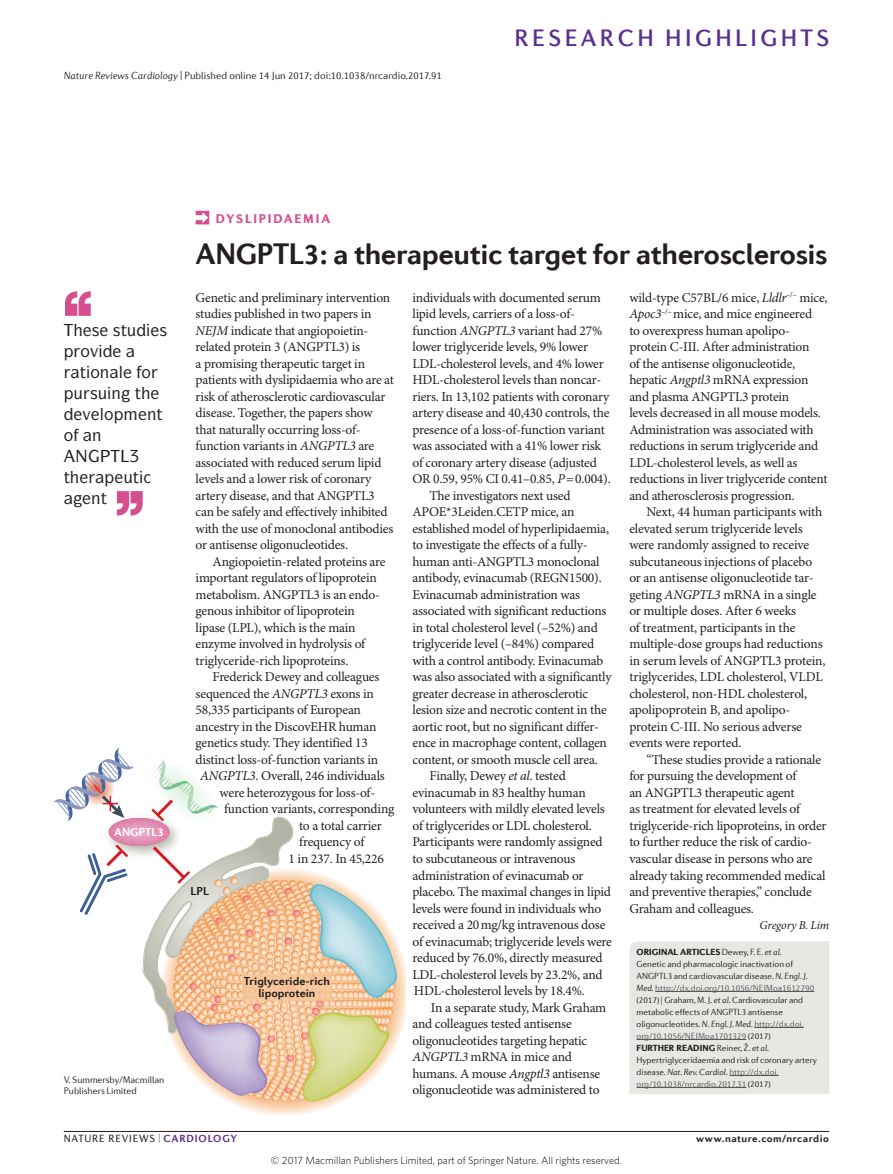
<style>
.page{position:relative;width:893px;height:1174px;background:#fff}
.page>*{position:absolute;margin:0;border:0;box-sizing:border-box;transform-origin:0 0}
.Title_small{font:700 30px "Diverda Sans Com";letter-spacing:-.015em;color:#231f20}
.t1{font:500 24px "Diverda Sans Com";letter-spacing:.14em;color:#5b2e91}
.Pull_quote{font:500 16.5px "ITC Symbol Std";color:#231f20}
.Body_text{font:13.5px/16.5px "Minion Pro";letter-spacing:-.015em;color:#231f20}
.Body_first{font:13.5px/16.5px "Minion Pro";letter-spacing:-.015em;color:#231f20}
.Strapline{font:900 12.75px "Diverda Sans Com";letter-spacing:.14em;color:#d54f90}
.Author{font:italic 12px "Minion Pro";letter-spacing:-.015em;color:#231f20}
.t2{font:700 11.7px/12px "Diverda Sans Com";color:#231f20;text-align:center}
.t3{font:700 11.7px "Diverda Sans Com";color:#fff}
.t4{font:300 10.5px "Diverda Sans Com";color:#231f20}
.t5{font:300 10.5px "Whitney";color:#000}
.t6{font:10.5px "Diverda Sans Com";letter-spacing:.075em;color:#231f20}
.t7{font:700 10.5px "Diverda Sans Com";letter-spacing:.045em;color:#231f20}
.Credit_line{font:300 9.75px/11.2px "Diverda Sans Com";letter-spacing:-.005em;color:#231f20}
.Info_box_text{font:300 9px/12px "Diverda Sans Com";letter-spacing:-.005em;color:#231f20}
.s1{font-style:italic}
.s2{font-weight:900}
.s3{color:#57585a}
.s4{font-weight:700;color:#5b2e91}
</style>
<div class="page">
<hr style="left:64px;top:1131px;width:765px;height:1px;background:#231f20">
<svg style="left:240px;top:951px;width:166px;height:164px"></svg>
<svg style="left:54px;top:747px;width:347px;height:360px"></svg>
<svg style="left:65px;top:291px;width:26px;height:25px"></svg>
<svg style="left:196px;top:211px;width:13px;height:13px"></svg>
<div style="left:629px;top:941px;width:200px;height:153px;background:#e7e7e3"></div>
<hr style="left:655px;top:991px;width:159px;height:1px;background:#57585a">
<hr style="left:754px;top:1027px;width:50px;height:1px;background:#57585a">
<hr style="left:637px;top:1039px;width:109px;height:1px;background:#57585a">
<hr style="left:729px;top:1075px;width:50px;height:1px;background:#57585a">
<hr style="left:637px;top:1087px;width:109px;height:1px;background:#57585a">
<svg style="left:116px;top:491px;width:27px;height:24px"></svg>
<p class="t4" style="left:64px;top:69px;width:380px"><span class="s1">Nature Reviews Cardiology</span> | Published online 14 Jun 2017; doi:10.1038/nrcardio.2017.91</p>
<h2 class="t1" style="left:514px;top:24px;width:316px">RESEARCH HIGHLIGHTS</h2>
<p class="Pull_quote" style="left:92px;top:319px;width:46px">▲ ▲▼◆</p>
<p class="Pull_quote" style="left:80px;top:361px;width:73px">▼□■ ● □</p>
<p class="Pull_quote" style="left:74px;top:382px;width:69px">◆▲◆■ ▼</p>
<p class="Pull_quote" style="left:83px;top:403px;width:33px">❖ ●□</p>
<p class="t3" style="left:114px;top:825px;width:51px">ANGPTL3</p>
<p class="Credit_line" style="left:64px;top:1073px;width:102px">V. Summersby/Macmillan<br>Publishers Limited</p>
<p class="Strapline" style="left:216px;top:211px;width:116px">DYSLIPIDAEMIA</p>
<p class="Title_small" style="left:196px;top:236px;width:633px">ANGPTL3: a therapeutic target for atherosclerosis</p>
<p class="Body_first" style="left:196px;top:290px;width:200px">Genetic and preliminary intervention studies published in two papers in <span class="s1">NEJM</span> indicate that angiopoietin&shy;related protein 3 (ANGPTL3) is<br>a promising therapeutic target in patients with dyslipidaemia who are at risk of atherosclerotic cardiovascular disease. Together, the papers show that naturally occurring loss-of&shy;function variants in <span class="s1">ANGPTL3</span> are associated with reduced serum lipid levels and a lower risk of coronary artery disease, and that ANGPTL3 can be safely and effectively inhibited with the use of monoclonal antibodies or antisense oligonucleotides.</p>
<p class="Body_text" style="left:196px;top:554px;width:191px;text-indent:17px">Angiopoietin-related proteins are important regulators of lipoprotein metabolism. ANGPTL3 is an endo&shy;genous inhibitor of lipoprotein lipase (LPL), which is the main enzyme involved in hydrolysis of triglyceride-rich lipoproteins.</p>
<p class="Body_text" style="left:213px;top:669px;width:168px">Frederick Dewey and colleagues</p>
<p class="Body_text" style="left:196px;top:686px;width:180px">sequenced the <span class="s1">ANGPTL3</span> exons in</p>
<p class="Body_text" style="left:196px;top:702px;width:167px">58,335 participants of European</p>
<p class="Body_text" style="left:196px;top:719px;width:182px">ancestry in the DiscovEHR human</p>
<p class="Body_text" style="left:196px;top:735px;width:174px">genetics study. They identified 13</p>
<p class="Body_text" style="left:196px;top:752px;width:184px">distinct loss-of-function variants in</p>
<p class="Body_text" style="left:200px;top:768px;width:186px"><span class="s1">ANGPTL3</span>. Overall, 246 individuals</p>
<p class="Body_text" style="left:220px;top:785px;width:157px">were heterozygous for loss-of-</p>
<p class="Body_text" style="left:224px;top:801px;width:172px">function variants, corresponding</p>
<p class="Body_text" style="left:299px;top:818px;width:84px">to a total carrier</p>
<p class="Body_text" style="left:299px;top:834px;width:67px">frequency of</p>
<p class="Body_text" style="left:289px;top:851px;width:97px">1 in 237. In 45,226</p>
<p class="t2" style="left:191px;top:885px;width:20px">LPL</p>
<p class="t2" style="left:244px;top:975px;width:87px">Triglyceride-rich lipoprotein</p>
<p class="Body_text" style="left:412px;top:290px;width:200px">individuals with documented serum lipid levels, carriers of a loss-of&shy;function <span class="s1">ANGPTL3</span> variant had 27% lower triglyceride levels, 9% lower LDL-cholesterol levels, and 4% lower HDL-cholesterol levels than noncar&shy;riers. In 13,102 patients with coronary artery disease and 40,430 controls, the presence of a loss-of-function variant was associated with a 41% lower risk of coronary artery disease (adjusted OR 0.59, 95% CI 0.41–0.85, <span class="s1">P</span>=0.004).</p>
<p class="Body_text" style="left:412px;top:488px;width:201px;text-indent:17px">The investigators next used APOE*3Leiden.CETP mice, an established model of hyperlipidaemia, to investigate the effects of a fully&shy;human anti-ANGPTL3 monoclonal antibody, evinacumab (REGN1500).<br>Evinacumab administration was associated with significant reductions in total cholesterol level (–52%) and triglyceride level (–84%) compared with a control antibody. Evinacumab was also associated with a significantly greater decrease in atherosclerotic lesion size and necrotic content in the aortic root, but no significant differ&shy;ence in macrophage content, collagen content, or smooth muscle cell area.</p>
<p class="Body_text" style="left:412px;top:768px;width:201px;text-indent:17px">Finally, Dewey <span class="s1">et al</span>. tested evinacumab in 83 healthy human volunteers with mildly elevated levels of triglycerides or LDL cholesterol.<br>Participants were randomly assigned to subcutaneous or intravenous administration of evinacumab or placebo. The maximal changes in lipid levels were found in individuals who received a 20mg/kg intravenous dose of evinacumab; triglyceride levels were reduced by 76.0%, directly measured LDL-cholesterol levels by 23.2%, and HDL‑cholesterol levels by 18.4%.</p>
<p class="Body_text" style="left:412px;top:999px;width:195px;text-indent:19px">In a separate study, Mark Graham and colleagues tested antisense oligonucleotides targeting hepatic <span class="s1">ANGPTL3</span> mRNA in mice and humans. A mouse <span class="s1">Angptl3</span> antisense oligonucleotide was administered to</p>
<p class="Body_text" style="left:629px;top:290px;width:200px">wild-type C57BL/6 mice, <span class="s1">Lldlr</span><sup>–/–</sup> mice, <span class="s1">Apoc3</span><sup>–/–</sup> mice, and mice engineered<br>to overexpress human apolipo&shy;protein C‑III. After administration<br>of the antisense oligonucleotide, hepatic <span class="s1">Angptl3</span> mRNA expression and plasma ANGPTL3 protein<br>levels decreased in all mouse models.<br>Administration was associated with reductions in serum triglyceride and LDL-cholesterol levels, as well as reductions in liver triglyceride content and atherosclerosis progression.</p>
<p class="Body_text" style="left:629px;top:504px;width:198px;text-indent:17px">Next, 44 human participants with elevated serum triglyceride levels were randomly assigned to receive subcutaneous injections of placebo or an antisense oligonucleotide tar&shy;geting <span class="s1">ANGPTL3</span> mRNA in a single or multiple doses. After 6 weeks<br>of treatment, participants in the multiple-dose groups had reductions in serum levels of ANGPTL3 protein, triglycerides, LDL cholesterol, VLDL cholesterol, non-HDL cholesterol, apolipoprotein B, and apolipo&shy;protein C‑III. No serious adverse events were reported.</p>
<p class="Body_text" style="left:629px;top:752px;width:199px;text-indent:17px">“These studies provide a rationale for pursuing the development of<br>an ANGPTL3 therapeutic agent<br>as treatment for elevated levels of triglyceride-rich lipoproteins, in order to further reduce the risk of cardio&shy;vascular disease in persons who are already taking recommended medical and preventive therapies,” conclude Graham and colleagues.</p>
<p class="Author" style="left:760px;top:918px;width:71px">Gregory B. Lim</p>
<p class="Info_box_text" style="left:637px;top:945px;width:179px"><span class="s2">ORIGINAL ARTICLES</span> Dewey, F. E. <span class="s1">et al</span>.<br>Genetic and pharmacologic inactivation of ANGPTL3 and cardiovascular disease. <span class="s1">N. Engl. J.<br>Med.</span> <span class="s3">http://dx.doi.org/10.1056/NEJMoa1612790 </span>(2017) | Graham, M. J. <span class="s1">et al</span>. Cardiovascular and metabolic effects of ANGPTL3 antisense oligonucleotides. <span class="s1">N. Engl. J. Med.</span> <span class="s3">http://dx.doi. org/10.1056/NEJMoa1701329</span> (2017)</p>
<p class="Info_box_text" style="left:637px;top:1041px;width:182px"><span class="s2">FURTHER READING</span> Reiner, Ž. <span class="s1">et al</span>.<br>Hypertriglyceridaemia and risk of coronary artery disease. <span class="s1">Nat. Rev. Cardiol.</span> <span class="s3">http://dx.doi. org/10.1038/nrcardio.2017.31</span> (2017)</p>
<p class="t6" style="left:64px;top:1132px;width:175px">NATURE REVIEWS | <span class="s4">CARDIOLOGY</span></p>
<p class="t7" style="left:696px;top:1132px;width:134px">www.nature.com/nrcardio</p>
<p class="t5" style="left:271px;top:1153px;width:352px">© 2017 Macmillan Publishers Limited, part of Springer Nature. All rights reserved.</p>
</div>
